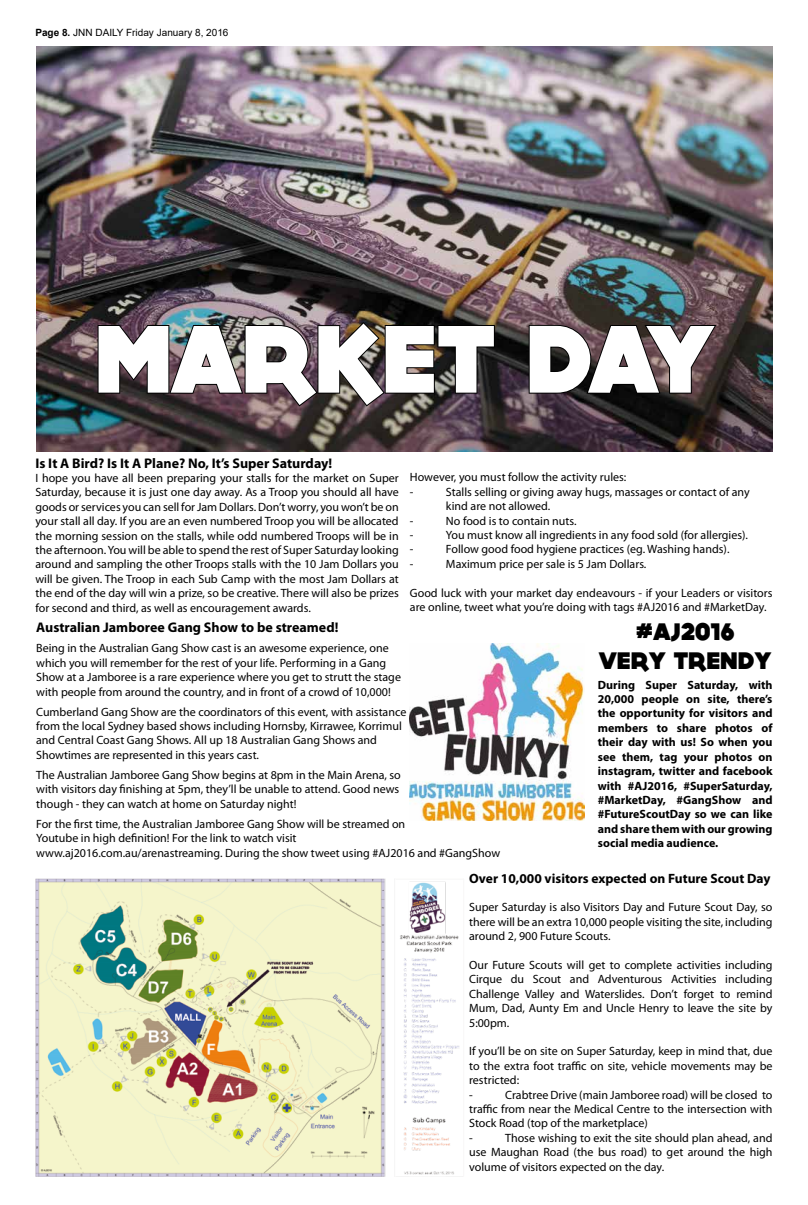
<style>
.page{position:relative;width:808px;height:1205px;background:#fff}
.page>*{position:absolute;margin:0;border:0;box-sizing:border-box;transform-origin:0 0}
.t1{font:800 96px "DOCK11";color:#fff}
.t2{font:800 24px/28.8px "DOCK11";color:#000;text-align:center}
.t3{font:700 14px "Myriad Pro";color:#000}
.t4{font:700 13.5px "Myriad Pro";color:#000}
.t5{font:12px/14.4px "Myriad Pro";color:#000}
.t6{font:700 12px/14.4px "Myriad Pro";color:#000;text-align:justify}
.t7{font:10px "Arial";color:#000}
.s1{font-weight:700}
</style>
<div class="page">
<img style="left:37px;top:47px;width:735px;height:404px">
<img style="left:97px;top:321px;width:399px;height:87px">
<svg style="left:528px;top:323px;width:189px;height:72px;background:#463739"></svg>
<img style="left:36px;top:879px;width:424px;height:297px">
<img style="left:410px;top:643px;width:174px;height:178px">
<p class="t7" style="left:35px;top:25px;width:195px"><span class="s1">Page 8.</span> JNN DAILY Friday January 8, 2016</p>
<h1 class="t1" style="left:95px;top:314px;width:621px">MARKET DAY</h1>
<p class="t3" style="left:35px;top:454px;width:298px">Is It A Bird? Is It A Plane? No, It’s Super Saturday!</p>
<p class="t5" style="left:35px;top:471px;width:365px;text-align:justify">I hope you have all been preparing your stalls for the market on Super Saturday, because it is just one day away. As a Troop you should all have goods or services you can sell for Jam Dollars. Don’t worry, you won’t be on your stall all day. If you are an even numbered Troop you will be allocated the morning session on the stalls, while odd numbered Troops will be in the afternoon. You will be able to spend the rest of Super Saturday looking around and sampling the other Troops stalls with the 10 Jam Dollars you will be given. The Troop in each Sub Camp with the most Jam Dollars at the end of the day will win a prize, so be creative. There will also be prizes for second and third, as well as encouragement awards.</p>
<p class="t5" style="left:410px;top:470px;width:218px">However, you must follow the activity rules: -</p>
<p class="t5" style="left:446px;top:484px;width:305px">Stalls selling or giving away hugs, massages or contact of any kind are not allowed.</p>
<p class="t5" style="left:410px;top:513px;width:5px">-</p>
<p class="t5" style="left:446px;top:513px;width:132px">No food is to contain nuts.</p>
<p class="t5" style="left:410px;top:527px;width:5px">-</p>
<p class="t5" style="left:446px;top:527px;width:303px">You must know all ingredients in any food sold (for allergies).</p>
<p class="t5" style="left:410px;top:542px;width:5px">-</p>
<p class="t5" style="left:446px;top:542px;width:285px">Follow good food hygiene practices (eg. Washing hands).</p>
<p class="t5" style="left:410px;top:556px;width:5px">-</p>
<p class="t5" style="left:446px;top:556px;width:202px">Maximum price per sale is 5 Jam Dollars.</p>
<p class="t5" style="left:410px;top:585px;width:364px">Good luck with your market day endeavours - if your Leaders or visitors are online, tweet what you’re doing with tags #AJ2016 and #MarketDay.</p>
<h2 class="t2" style="left:599px;top:617px;width:174px">#AJ2016<br>VERY TRENDY</h2>
<p class="t6" style="left:598px;top:677px;width:176px">During Super Saturday, with 20,000 people on site, there’s the opportunity for visitors and members to share photos of their day with us! So when you see them, tag your photos on instagram, twitter and facebook with #AJ2016, #SuperSaturday, #MarketDay, #GangShow and #FutureScoutDay so we can like and share them with our growing social media audience.</p>
<p class="t3" style="left:36px;top:618px;width:304px">Australian Jamboree Gang Show to be streamed!</p>
<p class="t5" style="left:36px;top:641px;width:366px">Being in the Australian Gang Show cast is an awesome experience, one which you will remember for the rest of your life. Performing in a Gang Show at a Jamboree is a rare experience where you get to strutt the stage with people from around the country, and in front of a crowd of 10,000!</p>
<p class="t5" style="left:36px;top:704px;width:372px">Cumberland Gang Show are the coordinators of this event, with assistance from the local Sydney based shows including Hornsby, Kirrawee, Korrimul and Central Coast Gang Shows. All up 18 Australian Gang Shows and Showtimes are represented in this years cast.</p>
<p class="t5" style="left:36px;top:767px;width:366px">The Australian Jamboree Gang Show begins at 8pm in the Main Arena, so with visitors day finishing at 5pm, they’ll be unable to attend. Good news though - they can watch at home on Saturday night!</p>
<p class="t5" style="left:36px;top:816px;width:465px">For the first time, the Australian Jamboree Gang Show will be streamed on<br>Youtube in high definition! For the link to watch visit<br>www.aj2016.com.au/arenastreaming. During the show tweet using #AJ2016 and #GangShow</p>
<p class="t4" style="left:469px;top:869px;width:303px">Over 10,000 visitors expected on Future Scout Day</p>
<p class="t5" style="left:469px;top:900px;width:305px;text-align:justify">Super Saturday is also Visitors Day and Future Scout Day, so there will be an extra 10,000 people visiting the site, including around 2, 900 Future Scouts.</p>
<p class="t5" style="left:469px;top:957px;width:305px;text-align:justify">Our Future Scouts will get to complete activities including Cirque du Scout and Adventurous Activities including Challenge Valley and Waterslides. Don’t forget to remind Mum, Dad, Aunty Em and Uncle Henry to leave the site by 5:00pm.</p>
<p class="t5" style="left:469px;top:1044px;width:305px">If you’ll be on site on Super Saturday, keep in mind that, due to the extra foot traffic on site, vehicle movements may be restricted:<br>-</p>
<p class="t5" style="left:469px;top:1087px;width:305px;text-indent:36px">Crabtree Drive (main Jamboree road) will be closed to traffic from near the Medical Centre to the intersection with Stock Road (top of the marketplace)<br>-</p>
<p class="t5" style="left:469px;top:1130px;width:305px;text-align:justify;text-indent:36px">Those wishing to exit the site should plan ahead, and use Maughan Road (the bus road) to get around the high volume of visitors expected on the day.</p>
</div>
